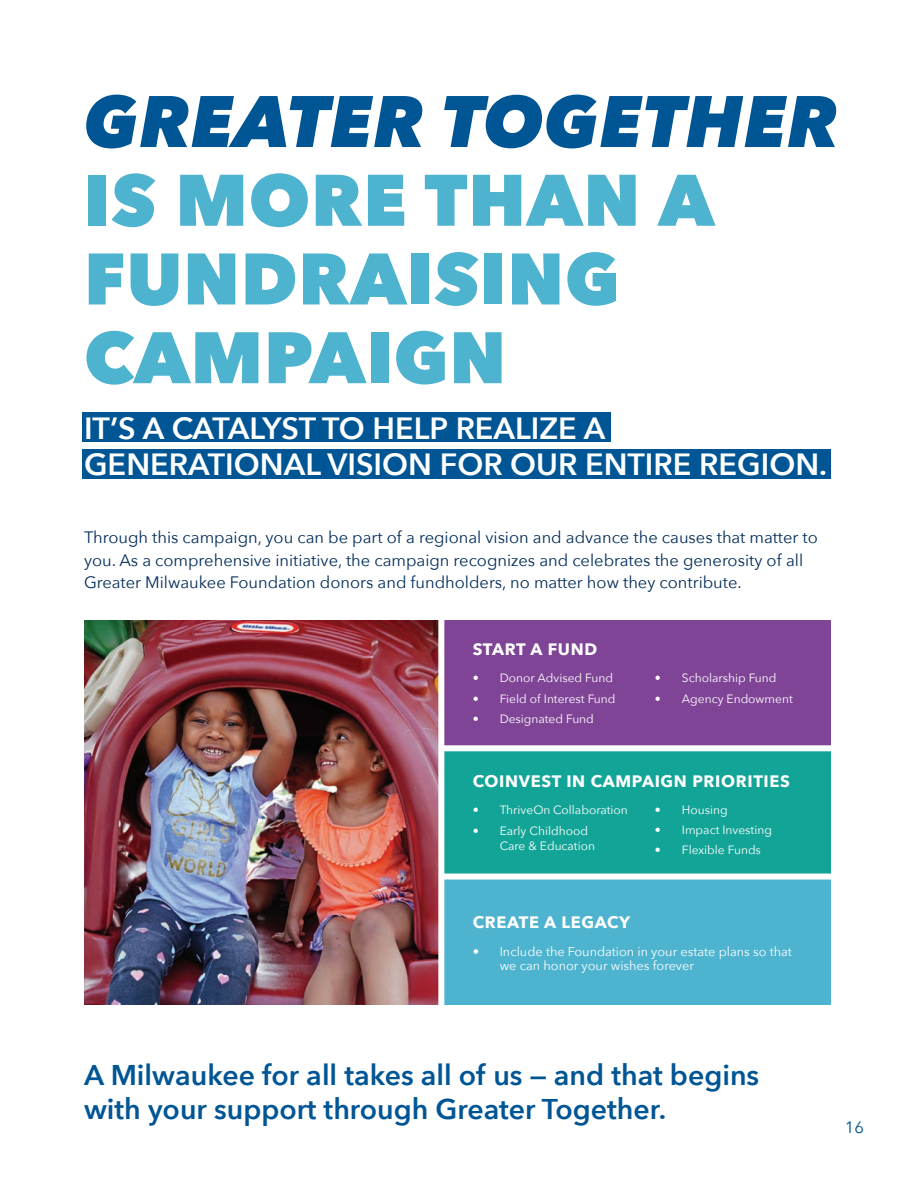
<style>
.page{position:relative;width:918px;height:1188px;background:#fff}
.page>*{position:absolute;margin:0;border:0;box-sizing:border-box;transform-origin:0 0}
.t1{font:800 72px/78.8px "Avenir Next";letter-spacing:.01em;color:#4db3cf}
.t2{font:600 30.6px/36.8px "Avenir Next";color:#fff}
.t3{font:600 28.5px/34.5px "Avenir Next";color:#005595}
.t4{font:16.5px/22.5px "Avenir Next";color:#002c59}
.t5{font:700 16.5px "Avenir Next";letter-spacing:.04em;color:#fff}
.t6{font:16.5px "Avenir Next";color:#005595}
.t7{font:12.75px/13.5px "Avenir Next";color:#fff}
.t8{font:12px/15px "Avenir Next";color:#fff}
.s1{font-style:italic;color:#005595}
</style>
<div class="page">
<div style="left:83px;top:449px;width:748px;height:30px;background:#005595"></div>
<div style="left:83px;top:412px;width:528px;height:30px;background:#005595"></div>
<div style="left:438px;top:620px;width:393px;height:128px;background:#804497"></div>
<div style="left:438px;top:748px;width:393px;height:129px;background:#13a498"></div>
<div style="left:438px;top:877px;width:393px;height:128px;background:#4db3cf"></div>
<div style="left:79px;top:745px;width:763px;height:6px;background:#fff"></div>
<div style="left:79px;top:874px;width:763px;height:6px;background:#fff"></div>
<img style="left:84px;top:620px;width:354px;height:385px">
<div style="left:438px;top:605px;width:6px;height:419px;background:#fff"></div>
<p class="t1" style="left:84px;top:82px;width:756px"><span class="s1">GREATER TOGETHER<br></span>IS MORE THAN A<br>FUNDRAISING<br>CAMPAIGN</p>
<p class="t2" style="left:84px;top:409px;width:745px">IT’S A CATALYST TO HELP REALIZE A<br>GENERATIONAL VISION FOR OUR ENTIRE REGION.</p>
<p class="t4" style="left:84px;top:526px;width:735px">Through this campaign, you can be part of a regional vision and advance the causes that matter to you. As a comprehensive initiative, the campaign recognizes and celebrates the generosity of all<br>Greater Milwaukee Foundation donors and fundholders, no matter how they contribute.</p>
<p class="t5" style="left:473px;top:635px;width:126px">START A FUND</p>
<p class="t8" style="left:473px;top:670px;width:142px">• Donor Advised Fund</p>
<p class="t8" style="left:473px;top:690px;width:144px">• Field of Interest Fund</p>
<p class="t8" style="left:473px;top:711px;width:123px">• Designated Fund</p>
<p class="t8" style="left:655px;top:670px;width:123px">• Scholarship Fund</p>
<p class="t8" style="left:655px;top:690px;width:139px">• Agency Endowment</p>
<p class="t5" style="left:473px;top:766px;width:319px">COINVEST IN CAMPAIGN PRIORITIES</p>
<p class="t8" style="left:473px;top:801px;width:157px">• ThriveOn Collaboration</p>
<p class="t8" style="left:500px;top:823px;width:97px;text-indent:-27px">• Early Childhood<br>Care &amp; Education</p>
<p class="t8" style="left:655px;top:801px;width:74px">• Housing</p>
<p class="t8" style="left:655px;top:822px;width:119px">• Impact Investing</p>
<p class="t8" style="left:655px;top:842px;width:108px">• Flexible Funds</p>
<p class="t5" style="left:473px;top:908px;width:159px">CREATE A LEGACY</p>
<p class="t7" style="left:500px;top:945px;width:294px;text-indent:-27px">• Include the Foundation in your estate plans so that we can honor your wishes forever</p>
<p class="t3" style="left:84px;top:1057px;width:677px">A Milwaukee for all takes all of us — and that begins with your support through Greater Together.</p>
<p class="t6" style="left:845px;top:1113px;width:21px">16</p>
</div>
